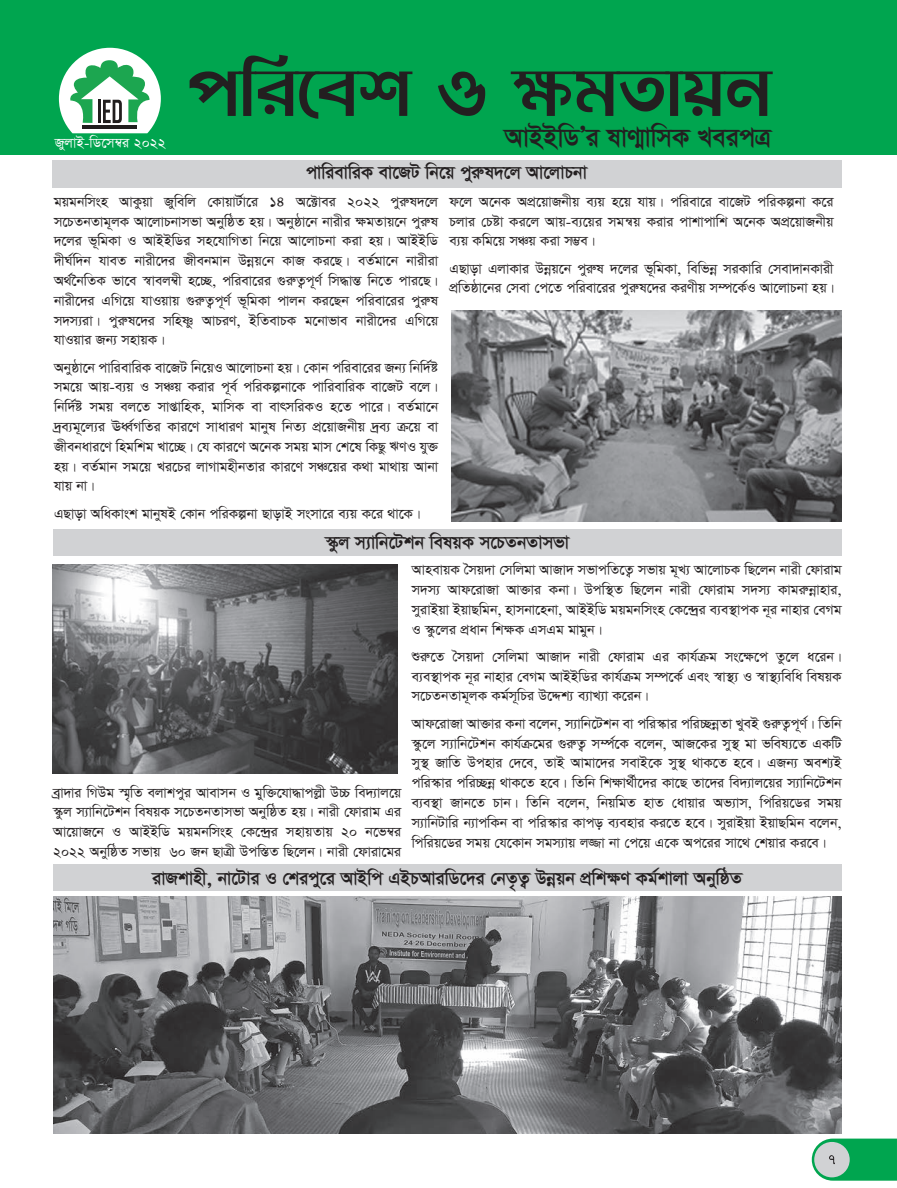
<style>
.page{position:relative;width:897px;height:1188px;background:#fff}
.page>*{position:absolute;margin:0;border:0;box-sizing:border-box;transform-origin:0 0}
.t1{font:700 82.35px "Bashundhara 21";color:#231f20}
.t2{font:700 30.45px "Sutonny MJ";color:#231f20}
.t3{font:700 21px "Sutonny MJ";color:#231f20}
.t4{font:16.5px/19.8px "Sutonny MJ";color:#231f20;text-align:justify}
.t5{font:16.5px "Sutonny MJ";color:#fff}
</style>
<div class="page">
<div style="left:0;top:0;width:896px;height:155px;background:#00a54f"></div>
<svg style="left:59px;top:48px;width:102px;height:85px"></svg>
<hr style="left:83px;top:125px;width:54px;height:4px;background:#211e1e">
<div style="left:53px;top:529px;width:788px;height:27px;background:#d1d2d4"></div>
<div style="left:53px;top:864px;width:788px;height:27px;background:#d1d2d4"></div>
<div style="left:53px;top:161px;width:788px;height:27px;background:#d1d2d4"></div>
<svg style="left:811px;top:1139px;width:85px;height:42px;background:#4ab67e"></svg>
<img style="left:53px;top:564px;width:344px;height:209px">
<img style="left:451px;top:310px;width:390px;height:211px">
<img style="left:53px;top:897px;width:788px;height:237px">
<p class="t5" style="left:55px;top:134px;width:112px">RYJVB-WW‡M¤^I 2022</p>
<h1 class="t1" style="left:188px;top:49px;width:584px">cwi‡ek I ÿgZvqb</h1>
<h2 class="t2" style="left:505px;top:120px;width:267px">AVBBWWÕI LVY¥VWMK LEICÎ</h2>
<p class="t3" style="left:306px;top:161px;width:282px">CVWIEVWIK EV‡RU WB‡Q CYIÆL`‡J AV‡JVPBV</p>
<p class="t4" style="left:449px;top:192px;width:385px">D‡J A‡BK ACÖ‡QVRBXQ E¨Q N‡Q HVQ| CWIEV‡I EV‡RU CWIKÍBV K‡I PJVI †PÓV KI‡J AVQ-E¨‡QI MGŠ^Q KIVI CVKVCVWK A‡BK ACÖ‡QVRBXQ E¨Q KWG‡Q MÂQ KIV M¤¢E|</p>
<p class="t4" style="left:449px;top:259px;width:386px">GQVOV GJVKVI DBŒQ‡B CYIÆL `‡JI F~WGKV, WEWFBŒ MIKVWI †MEV`VBKVIX<br>CÖWZÔV‡BI †MEV †C‡Z CWIEV‡II CYIÆL‡`I KIYXQ M¤Ú‡K©I AV‡JVPBV NQ|</p>
<p class="t4" style="left:54px;top:192px;width:385px">GQGBWMSN AVKZQV RYWEWJ †KVQVU©V‡I 14 A‡±VEI 2022 CYIÆL`‡J M‡PZBZVG~JK AV‡JVPBVMFV ABYWÔZ NQ| ABYÔV‡B BVIXI ¶GZVQ‡B CYIÆL `‡JI F~WGKV I AVBBWWI MN‡HVWMZV WB‡Q AV‡JVPBV KIV NQ| AVBBWW `XN©W`B HVEZ BVIX‡`I RXEBGVB DBŒQ†B KVR KI‡Q| EZ©GV‡B BVIXIV A_©‰BWZK FV‡E ¯^VEJ¤^X N‡”Q, CWIEV‡II ¸IÆZ¡C~Y© WM×VŠÍWB‡Z CVI‡Q| BVIX‡`I GWM‡Q HVIQVQ ¸IÆZ¡C~Y© F~WGKV CVJB KI‡QB CWIEV‡II CYIÆL M`M¨IV| CYIÆL‡`I MWNÒZ AVPIY, BWZEVPK G‡BVFVE BVIX‡`I GWM‡Q HVIQVI RB¨ MNVQK|</p>
<p class="t4" style="left:54px;top:358px;width:387px">ABYÔV‡B CVWIEVWIK EV‡RU WB‡QI AV‡JVPBV NQ| †KVB CWIEV‡II RB¨ WBW`©Ó MG‡Q AVQ-E¨Q I MÂQ KIVI C~E© CWIKÍBV‡K CVWIEVWIK EV‡RU E‡J| WBW`©Ó MGQ EJ‡Z MVßVWNK, GVWMK EV EVRMWIKI N‡Z CV‡I| EZ©GV‡B `ªE¨G~‡J¨I EAŸ©MWZI KVI‡Y MVAVIY GVBYL WBZ¨ CÖ‡QVRBXQ `ªE¨ Μ‡Q EV RXEBAVI‡Y WNGWKG LV‡”Q| †H KVI‡Y A‡BK MGQ GVM †K‡L WKQZFYI HY³<br>NQ| EZ©GVB MG‡Q LI‡PI JVMVGNXBZVI KVI‡Y MÂ‡QI K_V GV_VQ AVBV HVQ BV|</p>
<p class="t4" style="left:54px;top:504px;width:368px">GQVOV AWAKVSK GVBYLB †KVB CWIKÍBV QVOVB MSMV‡I E¨Q K‡I _V‡K|</p>
<p class="t3" style="left:325px;top:531px;width:245px">¯‹ZJ M¨VWB‡UKB WELQK M‡PZBZVMFV</p>
<p class="t4" style="left:53px;top:783px;width:350px">EªV`VI WMDG ¯§„WZ EJVKCYI AVEVMB I GYW³‡HV×VCJØX D”P WE`¨VJ‡Q ¯‹ZJ M¨VWB‡UKB WELQK M‡PZBZVMFV ABYWÔZ NQ| BVIX †DVIVG GI AV‡QVR‡B I AVBBWW GQGBWMSN †K‡›`ªI MNVQZVQ 20 B‡F¤^I 2022 ABYWÔZ MFVQ 60 RB QVÎX DCW¯ÍZ WQ‡JB| BVIX †DVIV‡GI</p>
<p class="t4" style="left:412px;top:561px;width:431px">AVNEVQK ˆMQ`V †MWJGV AVRV` MFVCWZ‡Z¡ MFVQ G~L¨ AV‡JVPK WQ‡JB BVIX †DVIVG M`M¨ AVD‡IVRV AV³VI KBV| DCW¯’Z WQ‡JB BVIX †DVIVG M`M¨ KVGIÆBŒVNVI, MYIVBQV BQVQWGB, NVMBV‡NBV, AVBBWW GQGBWMSN †K‡›`ªI E¨E¯’VCK B~I BVNVI †EMG I ¯‹Z‡JI CÖAVB WK¶K GMGG GVGYB|</p>
<p class="t4" style="left:412px;top:647px;width:431px">ÏIÆ‡Z ˆMQ`V †MWJGV AVRV` BVIX †DVIVG GI KVH©ΜG MS‡¶‡C ZZ‡J A‡IB| E¨E¯’VCK B~I BVNVI †EMG AVBBWWI KVH©ΜG M¤Ú‡K© GES ¯^V¯’¨ I ¯^V¯’¨WEWA WELQK M‡PZBZVG~JK KG©M~WPI D‡ÏK¨ E¨VL¨V K‡IB|</p>
<p class="t4" style="left:412px;top:714px;width:431px">AVD‡IVRV AV³VI KBV E‡JB, M¨VWB‡UKB EV CWI¯‹VI CWI”QBŒZV LYEB ¸IÆZ¡C~Y©| WZWB ¯‹Z‡J M¨VWB‡UKB KVH©Μ‡GI ¸IÆZ¡ M¤Ú©‡K E‡JB, AVR‡KI MY¯’ GV FWEL¨‡Z GKWU MY¯’ RVWZ DCNVI †`‡E, ZVB AVGV‡`I MEVB‡K MY¯’ _VK‡Z N‡E| GRB¨ AEK¨B CWI¯‹VI CWI”QBŒ _VK‡Z N‡E| WZWB WKŸV_©X‡`I KV‡Q ZV‡`I WE`¨VJ‡QI M¨VWB‡UKB E¨E¯’V RVB‡Z PVB| WZWB E‡JB, WBQWGZ NVZ †AVQVI AF¨VM, WCWIQ‡WI MGQ M¨VWBUVWI B¨VCWKB EV CWI¯‹VI KVCO E¨ENVI KI‡Z N‡E| MYIVBQV BQVQWGB E‡JB, WCWIQ‡WI MGQ †H‡KVB MGM¨VQ J¾V BV †C‡Q G‡K AC‡II MV‡_ †KQVI KI‡E|</p>
<p class="t3" style="left:152px;top:866px;width:591px">IVRKVNX, BV‡UVI I †KICY‡I AVBWC GBPAVIWW‡`I †BZ…Z¡ DBŒQB CÖWKŸY KG©KVJV ABYWÔZ</p>
</div>
